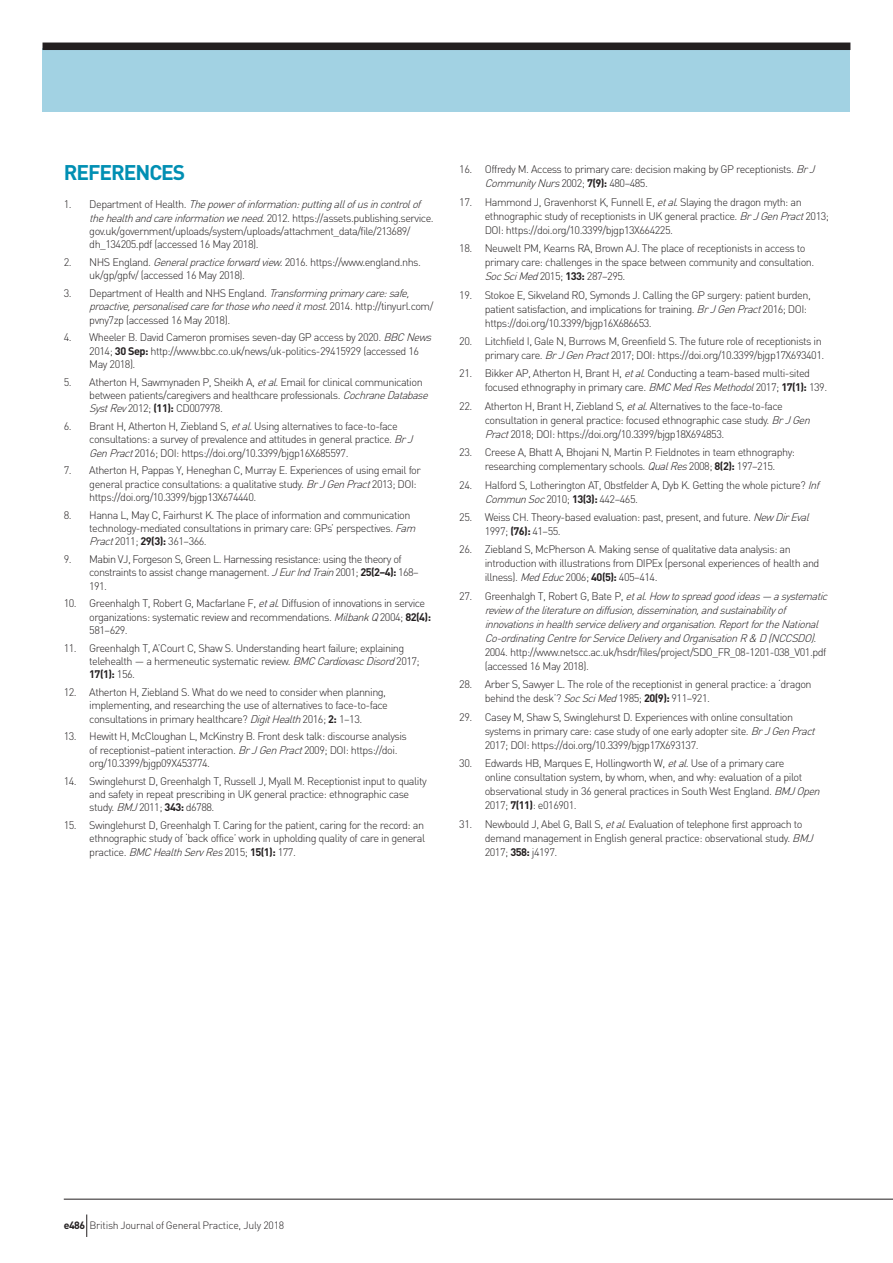
<style>
.page{position:relative;width:893px;height:1263px;background:#fff}
.page>*{position:absolute;margin:0;border:0;box-sizing:border-box;transform-origin:0 0}
.t1{font:700 21px "DIN";letter-spacing:-.05em;color:#008fb3}
.t2{font:300 10.8px/13.4px "DIN";letter-spacing:-.045em;color:#231f20}
.t3{font:italic 300 10.8px/14.1px "DIN";color:#231f20}
.t4{font:300 10.5px "DIN";letter-spacing:-.025em;color:#231f20}
.s1{font-style:italic}
.s2{font-weight:700}
.s3{font-style:normal}
</style>
<div class="page">
<div style="left:43px;top:48px;width:807px;height:64px;background:#a2d2e3"></div>
<div style="left:43px;top:43px;width:807px;height:7px;background:#231f20"></div>
<hr style="left:64px;top:1199px;width:829px;height:1px;background:#231f20">
<svg style="left:86px;top:1214px;width:1px;height:23px"></svg>
<h1 class="t1" style="left:64px;top:159px;width:123px">REFERENCES</h1>
<p class="t2" style="left:89px;top:197px;width:346px;text-indent:-26px">1 . D e p a r t m e n t o f H e a l t h . <span class="s1">Thepowerofinformation:puttingallofusincontrolof thehealthandcareinformationweneed</span>. 2012. https://assets.publishing.service. gov.uk/government/uploads/system/uploads/attachment_data/file/213689/ dh_134205.pdf (accessed 16 May 2018).</p>
<p class="t2" style="left:89px;top:255px;width:333px;text-indent:-26px">2. NHS England. <span class="s1">Generalpracticeforwardview</span>. 2016. https://www.england.nhs. uk/gp/gpfv/ (accessed 16 May 2018).</p>
<p class="t2" style="left:89px;top:286px;width:346px;text-indent:-26px">3. Department of Health and NHS England. <span class="s1">Transformingprimarycare:safe, proactive,personalisedcareforthosewhoneeditmost</span>. 2 0 1 4 . h t t p : // t i n y u r l . c o m / pvny7zp (accessed 16 May 2018).</p>
<p class="t2" style="left:89px;top:330px;width:347px;text-indent:-26px">4. Wheeler B. David Cameron promises seven-day GP access by 2020. <span class="s1">BBCNews<br></span>2014; <span class="s2">30 Sep:</span> http://www.bbc.co.uk/news/uk-politics-29415929 (accessed 16<br>May 2018).</p>
<p class="t2" style="left:89px;top:375px;width:344px;text-indent:-26px">5. Atherton H, Sawmynaden P, Sheikh A, <span class="s1">etal</span>. Email for clinical communication between patients/caregivers and healthcare professionals. <span class="s1">CochraneDatabase<br>SystRev</span>2012; <span class="s2">(11):</span> CD007978.</p>
<p class="t2" style="left:89px;top:419px;width:328px;text-indent:-26px">6. Brant H, Atherton H, Ziebland S, <span class="s1">etal</span>. Using alternatives to face-to-face consultations: a survey of prevalence and attitudes in general practice. <span class="s1">BrJ<br>GenPract</span>2016; DOI: https://doi.org/10.3399/bjgp16X685597.</p>
<p class="t2" style="left:89px;top:463px;width:333px;text-indent:-26px">7. Atherton H, Pappas Y, Heneghan C, Murray E. Experiences of using email for general practice consultations: a qualitative study. <span class="s1">BrJGenPract</span>2013; DOI: https://doi.org/10.3399/bjgp13X674440.</p>
<p class="t2" style="left:89px;top:508px;width:331px;text-indent:-26px">8. Hanna L, May C, Fairhurst K. The place of information and communication technology-mediated consultations in primary care: GPs’ perspectives. <span class="s1">Fam<br>Pract</span>2011; <span class="s2">29(3):</span> 361–366.</p>
<p class="t2" style="left:89px;top:552px;width:331px;text-indent:-26px">9. Mabin VJ, Forgeson S, Green L. Harnessing resistance: using the theory of constraints to assist change management. <span class="s1">JEurIndTrain</span>2001; <span class="s2">25(2–4):</span> 168–<br>191.</p>
<p class="t2" style="left:89px;top:596px;width:343px;text-indent:-26px">10. Greenhalgh T, Robert G, Macfarlane F, <span class="s1">etal</span>. Diffusion of innovations in service organizations: systematic review and recommendations. <span class="s1">MilbankQ</span>2004; <span class="s2">82(4):<br></span>581–629.</p>
<p class="t2" style="left:89px;top:641px;width:332px;text-indent:-26px">11. Greenhalgh T, A’Court C, Shaw S. Understanding heart failure; explaining telehealth — a hermeneutic systematic review. <span class="s1">BMCCardiovascDisord</span>2017;<br><span class="s2">17(1):</span> 156.</p>
<p class="t2" style="left:89px;top:685px;width:300px;text-indent:-26px">12. Atherton H, Ziebland S. What do we need to consider when planning, implementing, and researching the use of alternatives to face-to-face consultations in primary healthcare? <span class="s1">DigitHealth</span>2016; <span class="s2">2:</span> 1–13.</p>
<p class="t2" style="left:89px;top:729px;width:319px;text-indent:-26px">13. Hewitt H, McCloughan L, McKinstry B. Front desk talk: discourse analysis of receptionist–patient interaction. <span class="s1">BrJGenPract</span>2009; DOI: https://doi. org/10.3399/bjgp09X453774.</p>
<p class="t2" style="left:89px;top:774px;width:339px;text-indent:-26px">14. Swinglehurst D, Greenhalgh T, Russell J, Myall M. Receptionist input to quality and safety in repeat prescribing in UK general practice: ethnographic case study. <span class="s1">BMJ</span>2011; <span class="s2">343:</span> d6788.</p>
<p class="t2" style="left:89px;top:818px;width:337px;text-align:justify;text-indent:-26px">15. Swinglehurst D, Greenhalgh T. Caring for the patient, caring for the record: an ethnographic study of ‘back office’ work in upholding quality of care in general practice. <span class="s1">BMCHealthServRes</span>2015; <span class="s2">15(1):</span> 177.</p>
<p class="t2" style="left:485px;top:162px;width:335px;line-height:14.1px;text-indent:-26px">16. Offredy M. Access to primary care: decision making by GP receptionists. <span class="s1">BrJ<br>CommunityNurs</span>2002; <span class="s2">7(9):</span> 480–485.</p>
<p class="t2" style="left:485px;top:195px;width:346px;line-height:14.1px;text-indent:-26px">17. Hammond J, Gravenhorst K, Funnell E, <span class="s1">etal</span>. Slaying the dragon myth: an ethnographic study of receptionists in UK general practice. <span class="s1">BrJGenPract</span>2013;<br>DOI: https://doi.org/10.3399/bjgp13X664225.</p>
<p class="t2" style="left:485px;top:241px;width:331px;line-height:14.1px;text-indent:-26px">18. Neuwelt PM, Kearns RA, Brown AJ. The place of receptionists in access to primary care: challenges in the space between community and consultation.<br><span class="s1">SocSciMed</span>2015; <span class="s2">133:</span> 287–295.</p>
<p class="t2" style="left:485px;top:287px;width:328px;line-height:14.1px;text-indent:-26px">19. Stokoe E, Sikveland RO, Symonds J. Calling the GP surgery: patient burden, patient satisfaction, and implications for training. <span class="s1">BrJGenPract</span>2016; DOI: https://doi.org/10.3399/bjgp16X686653.</p>
<p class="t2" style="left:459px;top:334px;width:367px;line-height:14.1px;text-align:right">20. Litchfield I, Gale N, Burrows M, Greenfield S. The future role of receptionists in primary care. <span class="s1">BrJGenPract</span>2017; DOI: https://doi.org/10.3399/bjgp17X693401.</p>
<p class="t2" style="left:485px;top:366px;width:344px;line-height:14.1px;text-indent:-26px">21. Bikker AP, Atherton H, Brant H, <span class="s1">etal</span>. Conducting a team-based multi-sited focused ethnography in primary care. <span class="s1">BMCMedResMethodol</span>2017; <span class="s2">17(1):</span> 139.</p>
<p class="t2" style="left:485px;top:399px;width:330px;line-height:14.1px;text-indent:-26px">22. Atherton H, Brant H, Ziebland S, <span class="s1">etal</span>. Alternatives to the face-to-face consultation in general practice: focused ethnographic case study. <span class="s1">BrJGen<br>Pract</span>2018; DOI: https://doi.org/10.3399/bjgp18X694853.</p>
<p class="t2" style="left:459px;top:445px;width:337px;line-height:14.1px;text-align:center">23. Creese A, Bhatt A, Bhojani N, Martin P. Fieldnotes in team ethnography: researching complementary schools. <span class="s1">QualRes</span>2008; <span class="s2">8(2):</span> 197–215.</p>
<p class="t2" style="left:485px;top:477px;width:339px;line-height:14.1px;text-indent:-26px">24. Halford S, Lotherington AT, Obstfelder A, Dyb K. Getting the whole picture? <span class="s1">Inf<br>CommunSoc</span>2010; <span class="s2">13(3):</span> 442–465.</p>
<p class="t2" style="left:485px;top:510px;width:329px;line-height:14.1px;text-indent:-26px">25. Weiss CH. Theory-based evaluation: past, present, and future. <span class="s1">NewDirEval<br></span>1997; <span class="s2">(76):</span> 41–55.</p>
<p class="t2" style="left:485px;top:542px;width:336px;line-height:14.1px;text-indent:-26px">26. Ziebland S, McPherson A. Making sense of qualitative data analysis: an introduction with illustrations from DIPEx (personal experiences of health and illness). <span class="s1">MedEduc</span>2006; <span class="s2">40(5):</span> 405–414.</p>
<p class="t3" style="left:485px;top:589px;width:347px;text-indent:-26px"><span class="s3">2 7 . G re e n h a l g h T , R o b e rt G , B a t e P ,</span> etal. Howtospreadgoodideas— asystematic reviewoftheliteratureondiffusion,dissemination,andsustainabilityof innovationsinhealthservicedeliveryandorganisation<span class="s3">.</span> ReportfortheNational Co-ordinatingCentreforServiceDeliveryandOrganisationR&amp; D(NCCSDO)<span class="s3">.<br>2004. http://www.netscc.ac.uk/hsdr/files/project/SDO_FR_08-1201-038_V01.pdf (accessed 16 May 2018).</span></p>
<p class="t2" style="left:485px;top:677px;width:328px;line-height:14.1px;text-indent:-26px">28. Arber S, Sawyer L. The role of the receptionist in general practice: a ‘dragon behind the desk’? <span class="s1">SocSciMed</span>1985; <span class="s2">20(9):</span> 911–921.</p>
<p class="t2" style="left:485px;top:710px;width:335px;line-height:14.1px;text-indent:-26px">29. Casey M, Shaw S, Swinglehurst D. Experiences with online consultation systems in primary care: case study of one early adopter site. <span class="s1">BrJGenPract<br></span>2017; DOI: https://doi.org/10.3399/bjgp17X693137.</p>
<p class="t2" style="left:485px;top:756px;width:340px;line-height:14.1px;text-indent:-26px">30. Edwards HB, Marques E, Hollingworth W, <span class="s1">etal.</span>Use of a primary care<br>online consultation system, by whom, when, and why: evaluation of a pilot observational study in 36 general practices in South West England. <span class="s1">BMJOpen </span>2017; <span class="s2">7(11)</span>: e016901.</p>
<p class="t2" style="left:485px;top:816px;width:333px;line-height:14.1px;text-indent:-26px">31. Newbould J, Abel G, Ball S, <span class="s1">etal.</span>Evaluation of telephone first approach to demand management in English general practice: observational study. <span class="s1">BMJ<br></span>2017; <span class="s2">358:</span> j4197.</p>
<p class="t4" style="left:64px;top:1219px;width:222px"><span class="s2">e486</span> British Journal of General Practice, July 2018</p>
</div>
